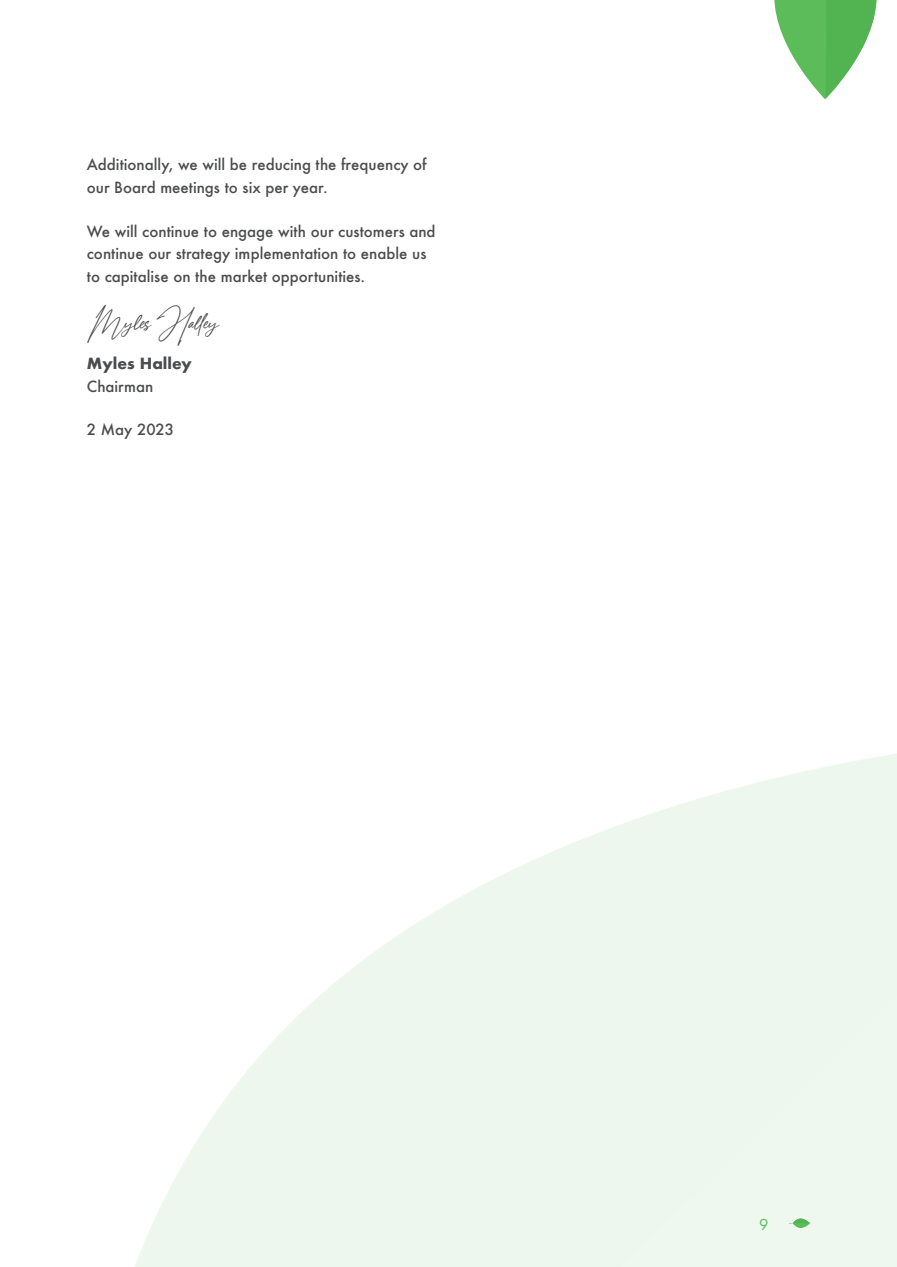
<style>
.page{position:relative;width:897px;height:1267px;background:#fff}
.page>*{position:absolute;margin:0;border:0;box-sizing:border-box;transform-origin:0 0}
.t1{font:27px "Amostely Signature";color:#4b4c4d}
.t2{font:16.5px "Futura PT";color:#5bbc59}
.t3{font:500 15px/22.5px "Futura";color:#4b4c4d}
.t4{font:700 15px "Futura";color:#4b4c4d}
</style>
<div class="page">
<svg style="left:774px;top:0;width:102px;height:99px"></svg>
<svg style="left:135px;top:754px;width:761px;height:512px;fill:#eef7ed"></svg>
<p class="t3" style="left:87px;top:153px;width:341px">Additionally, we will be reducing the frequency of our Board meetings to six per year.</p>
<p class="t3" style="left:87px;top:219px;width:350px">We will continue to engage with our customers and continue our strategy implementation to enable us to capitalise on the market opportunities.</p>
<h1 class="t1" style="left:87px;top:300px;width:134px">Myles Halley</h1>
<p class="t4" style="left:87px;top:352px;width:106px">Myles Halley</p>
<p class="t3" style="left:87px;top:374px;width:68px">Chairman</p>
<p class="t3" style="left:87px;top:418px;width:89px">2 May 2023</p>
<p class="t2" style="left:759px;top:1214px;width:11px">9</p>
</div>
